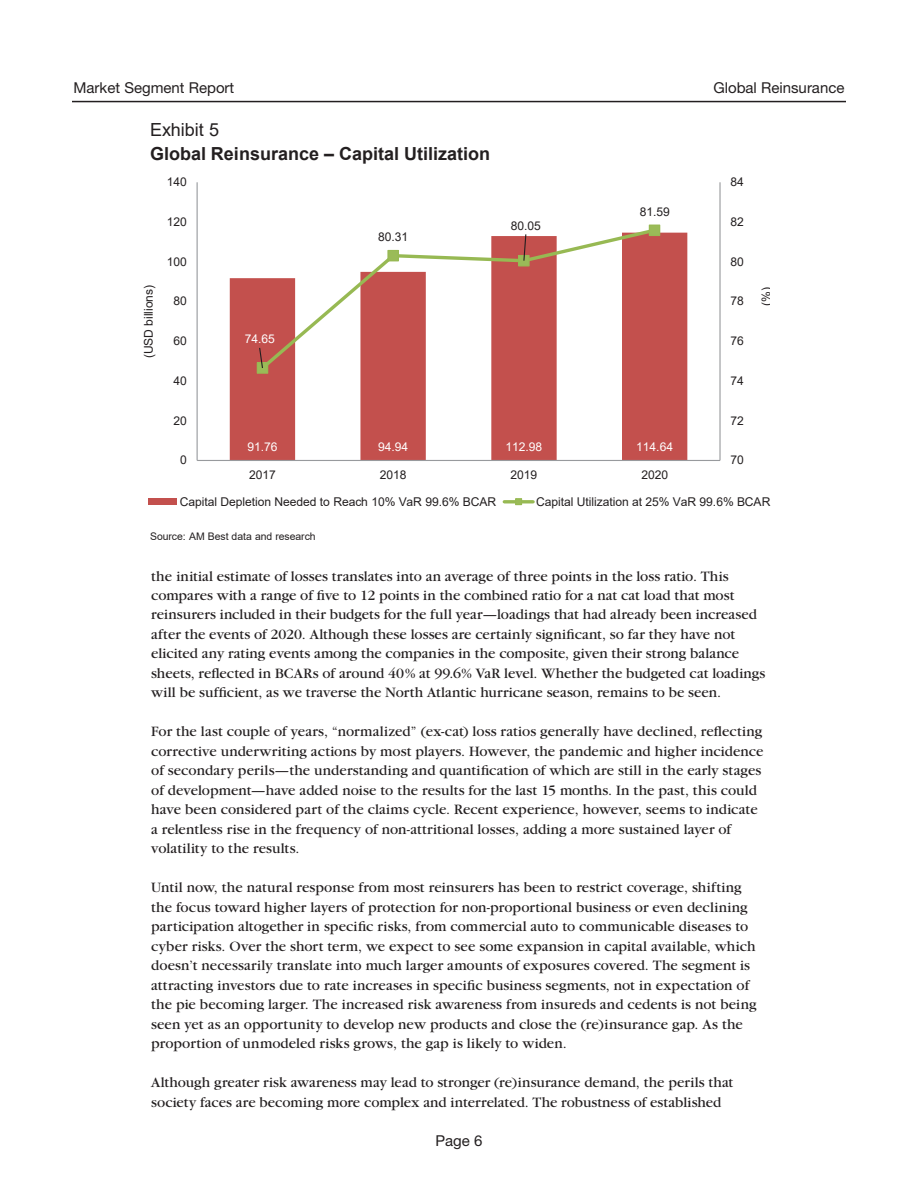
<style>
.page{position:relative;width:918px;height:1188px;background:#fff}
.page>*{position:absolute;margin:0;border:0;box-sizing:border-box;transform-origin:0 0}
.t1{font:700 18px "Arial";color:#231f20}
.t2{font:18px "Arial";color:#231f20}
.t3{font:15px/19.5px "Garamond";letter-spacing:.005em;color:#231f20}
.t4{font:15px "Helvetica Neue";color:#231f20}
.t5{font:12.15px "Arial";letter-spacing:-.005em;color:#231f20}
.t6{font:12px "Arial";letter-spacing:-.005em;color:#231f20}
.t7{font:12px "Arial";letter-spacing:-.005em;color:#fff}
.t8{font:10.5px "Arial";letter-spacing:-.005em;color:#231f20}
</style>
<div class="page">
<hr style="left:72px;top:101px;width:774px;height:1px;background:#231f20">
<svg style="left:230px;top:233px;width:457px;height:227px;fill:#c3504d"></svg>
<hr style="left:719px;top:182px;width:2px;height:278px;background:#989a9d">
<hr style="left:197px;top:182px;width:1px;height:278px;background:#989a9d">
<hr style="left:197px;top:460px;width:523px;height:1px;background:#989a9d">
<svg style="left:258px;top:226px;width:401px;height:147px"></svg>
<div style="left:257px;top:363px;width:11px;height:10px;background:#9abb58"></div>
<div style="left:257px;top:362px;width:11px;height:12px;border:1px solid #97b953"></div>
<div style="left:388px;top:250px;width:10px;height:11px;background:#9abb58"></div>
<div style="left:387px;top:250px;width:12px;height:11px;border:1px solid #97b953"></div>
<div style="left:519px;top:255px;width:10px;height:11px;background:#9abb58"></div>
<div style="left:518px;top:255px;width:12px;height:11px;border:1px solid #97b953"></div>
<div style="left:649px;top:225px;width:11px;height:11px;background:#9abb58"></div>
<svg style="left:258px;top:347px;width:6px;height:22px"></svg>
<svg style="left:523px;top:233px;width:4px;height:28px"></svg>
<div style="left:148px;top:499px;width:29px;height:6px;background:#c3504d"></div>
<hr style="left:504px;top:500px;width:29px;height:3px;background:#97b953">
<div style="left:515px;top:498px;width:7px;height:7px;border:1px solid #97b953"></div>
<p class="t4" style="left:74px;top:78px;width:162px">Market Segment Report</p>
<p class="t4" style="left:713px;top:78px;width:133px">Global Reinsurance</p>
<p class="t2" style="left:150px;top:117px;width:71px">Exhibit 5</p>
<p class="t1" style="left:150px;top:141px;width:342px">Global Reinsurance – Capital Utilization</p>
<p class="t6" style="left:140px;top:358px;width:75px;rotate:-90deg">(USD billions)</p>
<p class="t6" style="left:167px;top:174px;width:22px">140</p>
<p class="t6" style="left:167px;top:213px;width:22px">120</p>
<p class="t6" style="left:167px;top:253px;width:22px">100</p>
<p class="t6" style="left:173px;top:293px;width:15px">80</p>
<p class="t6" style="left:173px;top:333px;width:15px">60</p>
<p class="t6" style="left:173px;top:372px;width:15px">40</p>
<p class="t6" style="left:173px;top:412px;width:15px">20</p>
<p class="t6" style="left:180px;top:452px;width:8px">0</p>
<p class="t7" style="left:245px;top:331px;width:32px">74.65</p>
<p class="t6" style="left:378px;top:229px;width:32px">80.31</p>
<p class="t6" style="left:511px;top:217px;width:32px">80.05</p>
<p class="t6" style="left:640px;top:203px;width:32px">81.59</p>
<p class="t7" style="left:248px;top:439px;width:32px">91.76</p>
<p class="t7" style="left:378px;top:439px;width:32px">94.94</p>
<p class="t7" style="left:506px;top:439px;width:38px">112.98</p>
<p class="t7" style="left:636px;top:439px;width:38px">114.64</p>
<p class="t6" style="left:249px;top:466px;width:28px">2017</p>
<p class="t6" style="left:380px;top:466px;width:28px">2018</p>
<p class="t6" style="left:511px;top:466px;width:28px">2019</p>
<p class="t6" style="left:641px;top:466px;width:28px">2020</p>
<p class="t6" style="left:730px;top:174px;width:15px">84</p>
<p class="t6" style="left:730px;top:213px;width:15px">82</p>
<p class="t6" style="left:730px;top:253px;width:15px">80</p>
<p class="t6" style="left:730px;top:293px;width:15px">78</p>
<p class="t6" style="left:730px;top:333px;width:15px">76</p>
<p class="t6" style="left:730px;top:372px;width:15px">74</p>
<p class="t6" style="left:730px;top:412px;width:15px">72</p>
<p class="t6" style="left:730px;top:452px;width:15px">70</p>
<p class="t6" style="left:758px;top:306px;width:20px;rotate:-90deg">(%)</p>
<p class="t5" style="left:180px;top:493px;width:318px">Capital Depletion Needed to Reach 10% VaR 99.6% BCAR</p>
<p class="t5" style="left:536px;top:493px;width:236px">Capital Utilization at 25% VaR 99.6% BCAR</p>
<p class="t8" style="left:150px;top:529px;width:167px">Source: AM Best data and research</p>
<p class="t3" style="left:151px;top:566px;width:616px">the initial estimate of losses translates into an average of three points in the loss ratio. This compares with a range of five to 12 points in the combined ratio for a nat cat load that most reinsurers included in their budgets for the full year—loadings that had already been increased after the events of 2020. Although these losses are certainly significant, so far they have not elicited any rating events among the companies in the composite, given their strong balance sheets, reflected in BCARs of around 40% at 99.6% VaR level. Whether the budgeted cat loadings will be sufficient, as we traverse the North Atlantic hurricane season, remains to be seen.</p>
<p class="t3" style="left:151px;top:722px;width:614px">For the last couple of years, “normalized” (ex-cat) loss ratios generally have declined, reflecting corrective underwriting actions by most players. However, the pandemic and higher incidence of secondary perils—the understanding and quantification of which are still in the early stages of development—have added noise to the results for the last 15 months. In the past, this could have been considered part of the claims cycle. Recent experience, however, seems to indicate a relentless rise in the frequency of non-attritional losses, adding a more sustained layer of volatility to the results.</p>
<p class="t3" style="left:151px;top:878px;width:607px">Until now, the natural response from most reinsurers has been to restrict coverage, shifting the focus toward higher layers of protection for non-proportional business or even declining participation altogether in specific risks, from commercial auto to communicable diseases to cyber risks. Over the short term, we expect to see some expansion in capital available, which doesn’t necessarily translate into much larger amounts of exposures covered. The segment is attracting investors due to rate increases in specific business segments, not in expectation of the pie becoming larger. The increased risk awareness from insureds and cedents is not being seen yet as an opportunity to develop new products and close the (re)insurance gap. As the proportion of unmodeled risks grows, the gap is likely to widen.</p>
<p class="t3" style="left:151px;top:1073px;width:584px">Although greater risk awareness may lead to stronger (re)insurance demand, the perils that society faces are becoming more complex and interrelated. The robustness of established</p>
<p class="t4" style="left:436px;top:1132px;width:48px">Page 6</p>
</div>
